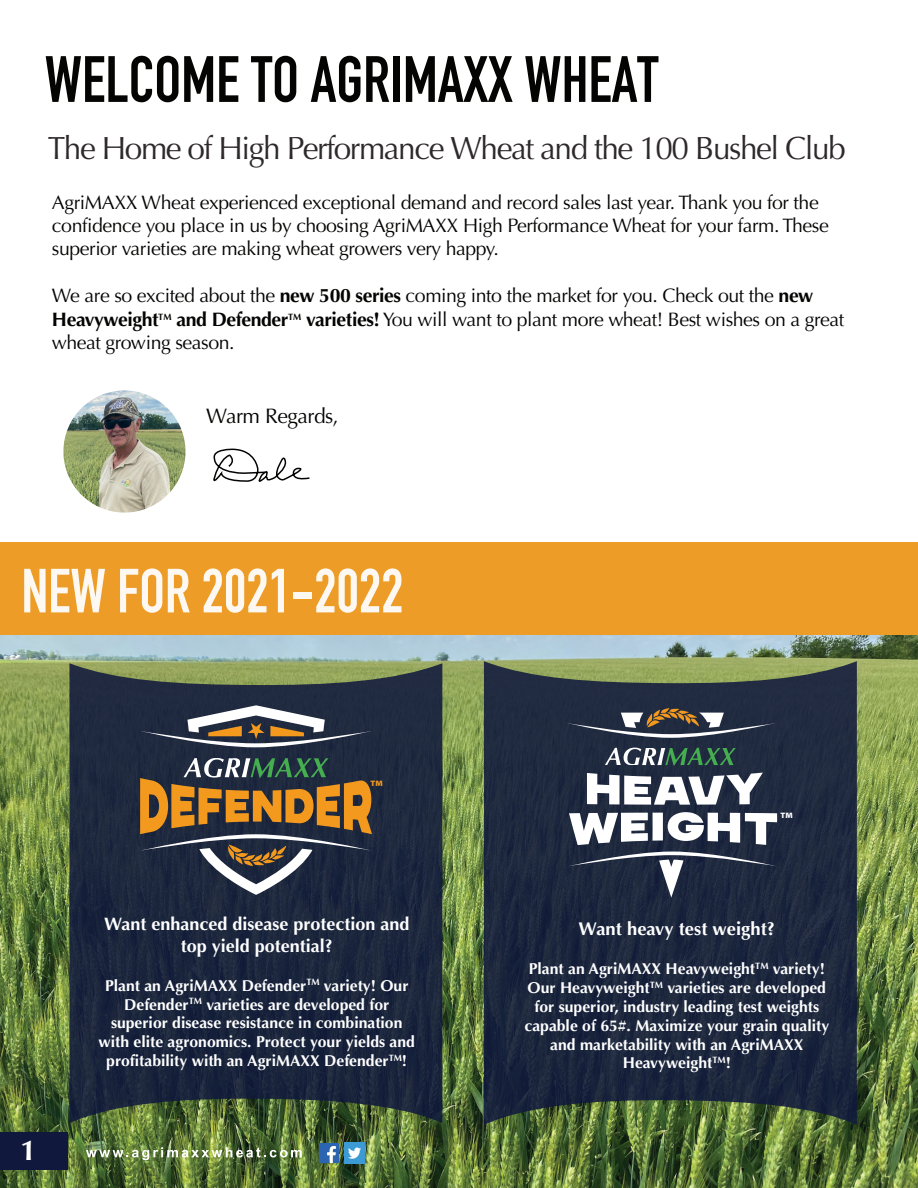
<style>
.page{position:relative;width:918px;height:1188px;background:#fff}
.page>*{position:absolute;margin:0;border:0;box-sizing:border-box;transform-origin:0 0}
.t1{font:700 64.35px "DIN Condensed";color:#040503}
.t2{font:700 61.2px "DIN Condensed";color:#fff}
.t3{font:32.1px "Optima";letter-spacing:-.045em;color:#2e292a}
.t4{font:700 28.5px "Optima";color:#fff}
.t5{font:21px "Optima";letter-spacing:-.02em;color:#040503}
.t6{font:19.5px/23.4px "Optima";letter-spacing:-.02em;color:#040503}
.t7{font:700 18.45px "Optima";color:#fff}
.t8{font:700 18px/21.6px "Optima";color:#fff;text-align:center}
.t9{font:700 15.75px/18.9px "Optima";color:#fff;text-align:center}
.t10{font:900 semi-expanded 7.8px "Myriad Pro";color:#f39a1e}
.t11{font:900 semi-expanded 7.8px "Myriad Pro";color:#fff}
.s1{font-weight:700}
</style>
<div class="page">
<svg style="left:213px;top:448px;width:97px;height:34px"></svg>
<img style="left:63px;top:390px;width:123px;height:123px">
<img style="left:0;top:635px;width:918px;height:553px">
<svg style="left:484px;top:661px;width:373px;height:464px;fill:#1f293e"></svg>
<svg style="left:605px;top:748px;width:131px;height:17px"></svg>
<svg style="left:569px;top:773px;width:208px;height:72px"></svg>
<svg style="left:568px;top:852px;width:209px;height:46px"></svg>
<svg style="left:567px;top:708px;width:209px;height:30px"></svg>
<div style="left:0;top:542px;width:918px;height:93px;background:#ed9d27"></div>
<svg style="left:69px;top:663px;width:373px;height:460px;fill:#1d283d"></svg>
<svg style="left:140px;top:705px;width:232px;height:42px"></svg>
<svg style="left:140px;top:758px;width:232px;height:137px"></svg>
<img style="left:86px;top:1147px;width:216px;height:13px">
<div style="left:0;top:1133px;width:68px;height:37px;background:#10183d"></div>
<img style="left:344px;top:1143px;width:20px;height:20px">
<svg style="left:319px;top:1143px;width:20px;height:20px"></svg>
<h1 class="t1" style="left:45px;top:36px;width:615px">WELCOME TO AGRIMAXX WHEAT</h1>
<h3 class="t3" style="left:48px;top:130px;width:800px">The Home of High Performance Wheat and the 100 Bushel Club</h3>
<p class="t6" style="left:52px;top:191px;width:778px">AgriMAXX Wheat experienced exceptional demand and record sales last year. Thank you for the confidence you place in us by choosing AgriMAXX High Performance Wheat for your farm. These superior varieties are making wheat growers very happy.</p>
<p class="t6" style="left:52px;top:284px;width:794px">We are so excited about the <span class="s1">new 500 series</span> coming into the market for you. Check out the <span class="s1">new<br>Heavyweight</span><sup>TM</sup> <span class="s1">and Defender</span><sup>TM</sup> <span class="s1">varieties!</span> You will want to plant more wheat! Best wishes on a great wheat growing season.</p>
<p class="t5" style="left:206px;top:404px;width:134px">Warm Regards,</p>
<h2 class="t2" style="left:22px;top:550px;width:383px">NEW FOR 2021-2022</h2>
<h3 class="t4" style="left:21px;top:1134px;width:17px">1</h3>
<p class="t10" style="left:371px;top:778px;width:14px">TM</p>
<p class="t8" style="left:104px;top:914px;width:307px">Want enhanced disease protection and top yield potential?</p>
<p class="t9" style="left:98px;top:976px;width:318px">Plant an AgriMAXX Defender<sup>TM</sup> variety! Our Defender<sup>TM</sup> varieties are developed for superior disease resistance in combination with elite agronomics. Protect your yields and profitability with an AgriMAXX Defender<sup>TM</sup>!</p>
<p class="t11" style="left:781px;top:810px;width:14px">TM</p>
<p class="t7" style="left:579px;top:918px;width:198px">Want heavy test weight?</p>
<p class="t9" style="left:524px;top:959px;width:306px">Plant an AgriMAXX Heavyweight<sup>TM</sup> variety!<br>Our Heavyweight<sup>TM</sup> varieties are developed for superior, industry leading test weights capable of 65#. Maximize your grain quality and marketability with an AgriMAXX Heavyweight<sup>TM</sup>!</p>
</div>
